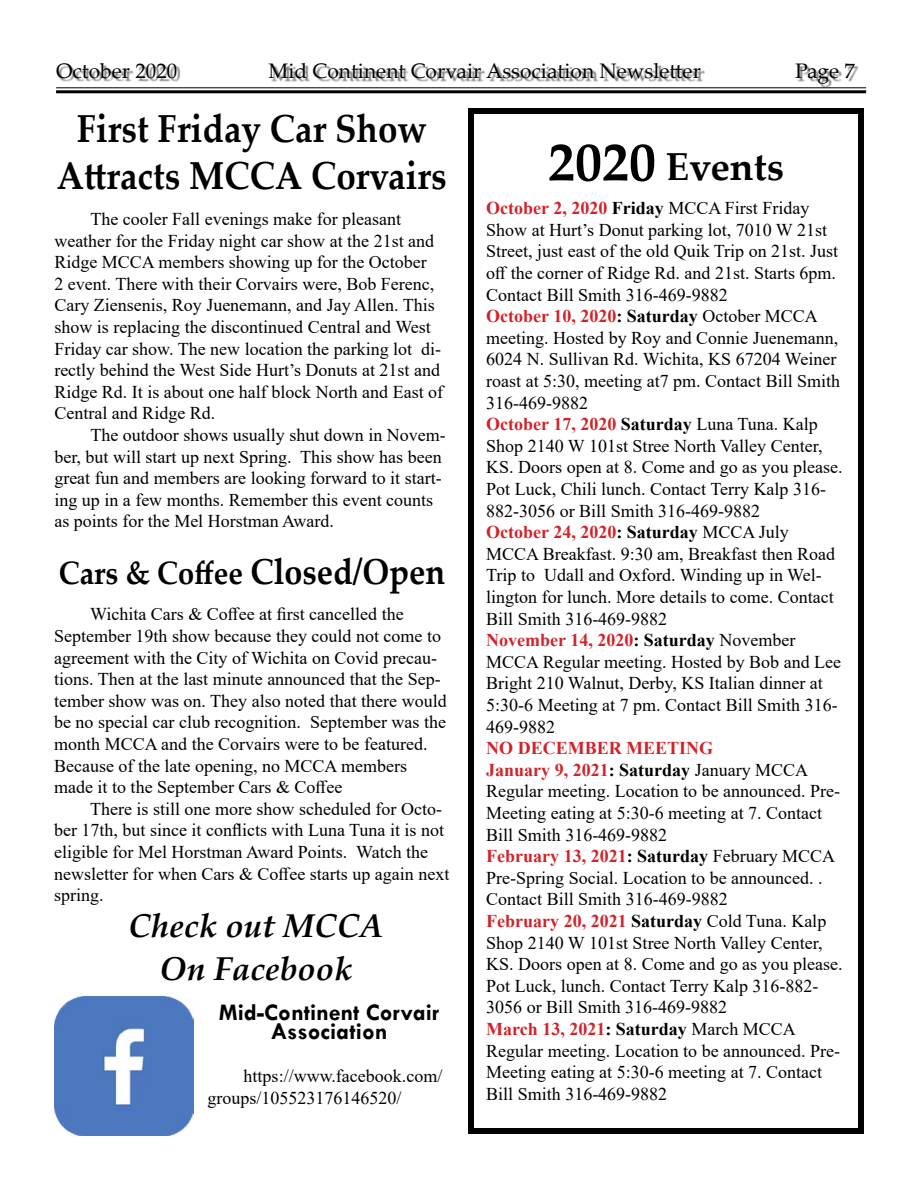
<style>
.page{position:relative;width:918px;height:1188px;background:#fff}
.page>*{position:absolute;margin:0;border:0;box-sizing:border-box;transform-origin:0 0}
.t1{font:700 39px/46.8px "Palatino Linotype";color:#000;text-align:center;scale:.9 1}
.t2{font:700 39px "Palatino Linotype";color:#000}
.t3{font:italic 700 33px/43.2px "Palatino Linotype";color:#000;text-align:center}
.t4{font:700 32.25px "Palatino Linotype";color:#000;scale:.9 1}
.t5{font:700 24px/18.8px "Tw Cen";color:#000;text-align:center}
.t6{font:21px "Palatino Linotype";color:#000}
.t7{font:18px/21.6px "Times New Roman";color:#000}
.s1{font-size:36px}
.s2{font-size:54px}
.s3{font-weight:700;color:#d2232a}
.s4{font-weight:700}
</style>
<div class="page">
<div style="left:468px;top:108px;width:396px;height:1026px;border:6px solid #000"></div>
<hr style="left:56px;top:87px;width:810px;height:1px;background:#000">
<hr style="left:56px;top:90px;width:810px;height:3px;background:#000">
<div style="left:270px;top:65px;width:435px;height:17px;background:#000;opacity:.5"></div>
<div style="left:798px;top:66px;width:61px;height:22px;background:#000;opacity:.5"></div>
<div style="left:59px;top:66px;width:122px;height:16px;background:#000;opacity:.5"></div>
<img style="left:55px;top:997px;width:138px;height:138px">
<p class="t6" style="left:56px;top:56px;width:123px">October 2020</p>
<p class="t6" style="left:268px;top:56px;width:434px">Mid Continent Corvair Association Newsletter</p>
<p class="t6" style="left:795px;top:56px;width:61px">Page 7</p>
<h1 class="t1" style="left:57px;top:104px;width:435px">First Friday Car Show<br>Attracts MCCA Corvairs</h1>
<p class="t7" style="left:54px;top:208px;width:390px;text-indent:36px">The cooler Fall evenings make for pleasant weather for the Friday night car show at the 21st and Ridge MCCA members showing up for the October<br>2 event. There with their Corvairs were, Bob Ferenc, Cary Ziensenis, Roy Juenemann, and Jay Allen. This show is replacing the discontinued Central and West Friday car show. The new location the parking lot di&shy;rectly behind the West Side Hurt’s Donuts at 21st and Ridge Rd. It is about one half block North and East of Central and Ridge Rd.</p>
<p class="t7" style="left:54px;top:424px;width:393px;text-indent:36px">The outdoor shows usually shut down in Novem&shy;ber, but will start up next Spring. This show has been great fun and members are looking forward to it start&shy;ing up in a few months. Remember this event counts as points for the Mel Horstman Award.</p>
<h3 class="t4" style="left:59px;top:551px;width:431px">Cars &amp; Coffee <span class="s1">Closed/Open</span></h3>
<p class="t7" style="left:54px;top:603px;width:394px;text-indent:36px">Wichita Cars &amp; Coffee at first cancelled the September 19th show because they could not come to agreement with the City of Wichita on Covid precau&shy;tions. Then at the last minute announced that the Sep&shy;tember show was on. They also noted that there would be no special car club recognition. September was the month MCCA and the Corvairs were to be featured.<br>Because of the late opening, no MCCA members made it to the September Cars &amp; Coffee</p>
<p class="t7" style="left:54px;top:797px;width:397px;text-indent:36px">There is still one more show scheduled for Octo&shy;ber 17th, but since it conflicts with Luna Tuna it is not eligible for Mel Horstman Award Points. Watch the newsletter for when Cars &amp; Coffee starts up again next spring.</p>
<h2 class="t3" style="left:129px;top:903px;width:256px">Check out MCCA<br>On Facebook</h2>
<h3 class="t5" style="left:219px;top:1003px;width:222px">Mid-Continent Corvair<br>Association</h3>
<p class="t7" style="left:208px;top:1065px;width:236px;text-indent:36px">https://www.facebook.com/ groups/105523176146520/</p>
<h1 class="t2" style="left:548px;top:139px;width:237px"><span class="s2">2020</span> Events</h1>
<p class="t7" style="left:486px;top:197px;width:358px"><span class="s3">October 2, 2020</span> <span class="s4">Friday</span> MCCA First Friday Show at Hurt’s Donut parking lot, 7010 W 21st Street, just east of the old Quik Trip on 21st. Just off the corner of Ridge Rd. and 21st. Starts 6pm.<br>Contact Bill Smith 316-469-9882<br><span class="s3">October 10, 2020</span><span class="s4">: Saturday</span> October MCCA meeting. Hosted by Roy and Connie Juenemann, 6024 N. Sullivan Rd. Wichita, KS 67204 Weiner roast at 5:30, meeting at7 pm. Contact Bill Smith 316-469-9882<br><span class="s3">October 17, 2020</span> <span class="s4">Saturday</span> Luna Tuna. Kalp Shop 2140 W 101st Stree North Valley Center, KS. Doors open at 8. Come and go as you please.<br>Pot Luck, Chili lunch. Contact Terry Kalp 316- 882-3056 or Bill Smith 316-469-9882<br><span class="s3">October 24, 2020</span><span class="s4">: Saturday</span> MCCA July MCCA Breakfast. 9:30 am, Breakfast then Road Trip to Udall and Oxford. Winding up in Wel&shy;lington for lunch. More details to come. Contact Bill Smith 316-469-9882<br><span class="s3">November 14, 2020</span><span class="s4">: Saturday</span> November MCCA Regular meeting. Hosted by Bob and Lee Bright 210 Walnut, Derby, KS Italian dinner at 5:30-6 Meeting at 7 pm. Contact Bill Smith 316- 469-9882</p>
<p class="t7" style="left:486px;top:737px;width:358px"><span class="s3">NO DECEMBER MEETING<br>January 9, 2021</span><span class="s4">: Saturday</span> January MCCA Regular meeting. Location to be announced. Pre-Meeting eating at 5:30-6 meeting at 7. Contact Bill Smith 316-469-9882<br><span class="s3">February 13, 2021</span><span class="s4">: Saturday</span> February MCCA Pre-Spring Social. Location to be announced. .<br>Contact Bill Smith 316-469-9882<br><span class="s3">February 20, 2021</span> <span class="s4">Saturday</span> Cold Tuna. Kalp Shop 2140 W 101st Stree North Valley Center, KS. Doors open at 8. Come and go as you please.<br>Pot Luck, lunch. Contact Terry Kalp 316-882- 3056 or Bill Smith 316-469-9882<br><span class="s3">March 13, 2021</span><span class="s4">: Saturday</span> March MCCA Regular meeting. Location to be announced. Pre-Meeting eating at 5:30-6 meeting at 7. Contact Bill Smith 316-469-9882</p>
</div>
